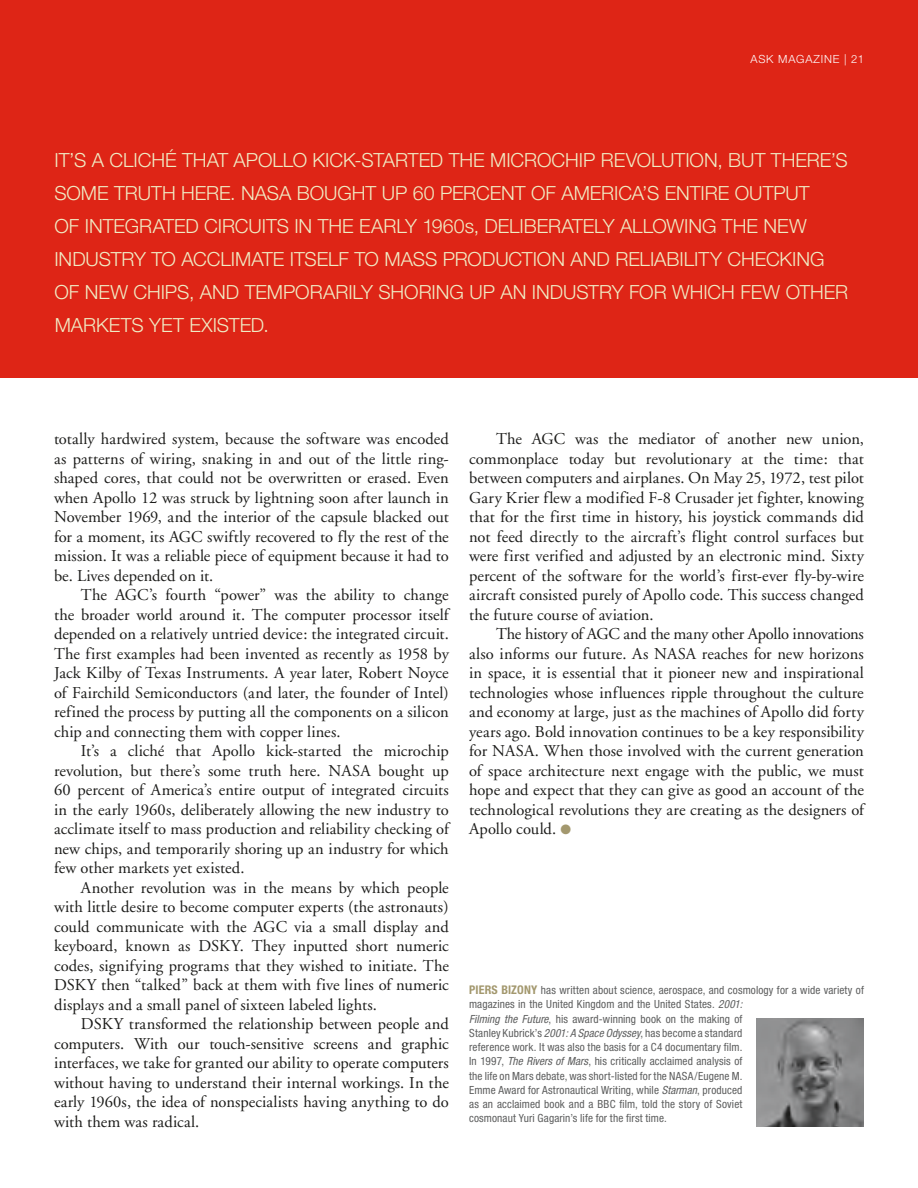
<style>
.page{position:relative;width:918px;height:1188px;background:#fff}
.page>*{position:absolute;margin:0;border:0;box-sizing:border-box;transform-origin:0 0}
.t1{font:300 19.5px/33px "Helvetica Neue";letter-spacing:-.005em;color:#f0ecc4}
.t2{font:16.5px/19.5px "Adobe Garamond";letter-spacing:.005em;color:#1c1c1a;text-align:justify}
.t3{font:condensed 11.25px/14.2px "Helvetica Neue";letter-spacing:.01em;color:#5e5f5f}
.t4{font:300 11.25px "Helvetica Neue";letter-spacing:.075em;color:#fff}
.s1{color:#a3986e}
.s2{font-weight:700;font-size:12px;color:#a3986e}
.s3{font-style:italic}
</style>
<div class="page">
<div style="left:0;top:0;width:918px;height:378px;background:#de2516"></div>
<img style="left:756px;top:1018px;width:108px;height:108px">
<p class="t4" style="left:751px;top:52px;width:115px">ASK MAGAZINE | 21</p>
<p class="t1" style="left:54px;top:143px;width:795px">IT’S A CLICHÉ THAT APOLLO KICK-STARTED THE MICROCHIP REVOLUTION, BUT THERE’S SOME TRUTH HERE. NASA BOUGHT UP 60 PERCENT OF AMERICA’S ENTIRE OUTPUT<br>OF INTEGRATED CIRCUITS IN THE EARLY 1960S, DELIBERATELY ALLOWING THE NEW INDUSTRY TO ACCLIMATE ITSELF TO MASS PRODUCTION AND RELIABILITY CHECKING OF NEW CHIPS, AND TEMPORARILY SHORING UP AN INDUSTRY FOR WHICH FEW OTHER MARKETS YET EXISTED.</p>
<p class="t2" style="left:54px;top:429px;width:396px">totally hardwired system, because the software was encoded as patterns of wiring, snaking in and out of the little ring&shy;shaped cores, that could not be overwritten or erased. Even when Apollo 12 was struck by lightning soon after launch in November 1969, and the interior of the capsule blacked out for a moment, its AGC swiftly recovered to fly the rest of the mission. It was a reliable piece of equipment because it had to be. Lives depended on it.</p>
<p class="t2" style="left:54px;top:585px;width:396px;text-indent:27px">The AGC’s fourth “power” was the ability to change the broader world around it. The computer processor itself depended on a relatively untried device: the integrated circuit.<br>The first examples had been invented as recently as 1958 by Jack Kilby of Texas Instruments. A year later, Robert Noyce of Fairchild Semiconductors (and later, the founder of Intel) refined the process by putting all the components on a silicon chip and connecting them with copper lines.</p>
<p class="t2" style="left:54px;top:741px;width:396px;text-indent:27px">It’s a cliché that Apollo kick-started the microchip revolution, but there’s some truth here. NASA bought up 60 percent of America’s entire output of integrated circuits in the early 1960s, deliberately allowing the new industry to acclimate itself to mass production and reliability checking of new chips, and temporarily shoring up an industry for which few other markets yet existed.</p>
<p class="t2" style="left:54px;top:878px;width:396px;text-indent:27px">Another revolution was in the means by which people with little desire to become computer experts (the astronauts) could communicate with the AGC via a small display and keyboard, known as DSKY. They inputted short numeric codes, signifying programs that they wished to initiate. The DSKY then “talked” back at them with five lines of numeric displays and a small panel of sixteen labeled lights.</p>
<p class="t2" style="left:54px;top:1015px;width:396px;text-indent:27px">DSKY transformed the relationship between people and computers. With our touch-sensitive screens and graphic interfaces, we take for granted our ability to operate computers without having to understand their internal workings. In the early 1960s, the idea of nonspecialists having anything to do with them was radical.</p>
<p class="t2" style="left:469px;top:430px;width:396px;text-indent:27px">The AGC was the mediator of another new union, commonplace today but revolutionary at the time: that between computers and airplanes. On May 25, 1972, test pilot Gary Krier flew a modified F-8 Crusader jet fighter, knowing that for the first time in history, his joystick commands did not feed directly to the aircraft’s flight control surfaces but were first verified and adjusted by an electronic mind. Sixty percent of the software for the world’s first-ever fly-by-wire aircraft consisted purely of Apollo code. This success changed the future course of aviation.</p>
<p class="t2" style="left:469px;top:625px;width:396px;text-indent:27px">The history of AGC and the many other Apollo innovations also informs our future. As NASA reaches for new horizons in space, it is essential that it pioneer new and inspirational technologies whose influences ripple throughout the culture and economy at large, just as the machines of Apollo did forty years ago. Bold innovation continues to be a key responsibility for NASA. When those involved with the current generation of space architecture next engage with the public, we must hope and expect that they can give as good an account of the technological revolutions they are creating as the designers of Apollo could. <span class="s1">●</span></p>
<p class="t3" style="left:469px;top:983px;width:396px"><span class="s2">PIERS BIZONY</span> has written about science, aerospace, and cosmology for a wide variety of magazines in the United Kingdom and the United States. <span class="s3">2001:<br>Filming the Future</span>, his award-winning book on the making of<br>Stanley Kubrick’s <span class="s3">2001: A Space Odyssey</span>, has become a standard<br>reference work. It was also the basis for a C4 documentary film.<br>In 1997, <span class="s3">The Rivers of Mars</span>, his critically acclaimed analysis of<br>the life on Mars debate, was short-listed for the NASA/Eugene M.<br>Emme Award for Astronautical Writing, while <span class="s3">Starman</span>, produced<br>as an acclaimed book and a BBC film, told the story of Soviet<br>cosmonaut Yuri Gagarin’s life for the first time.</p>
</div>
